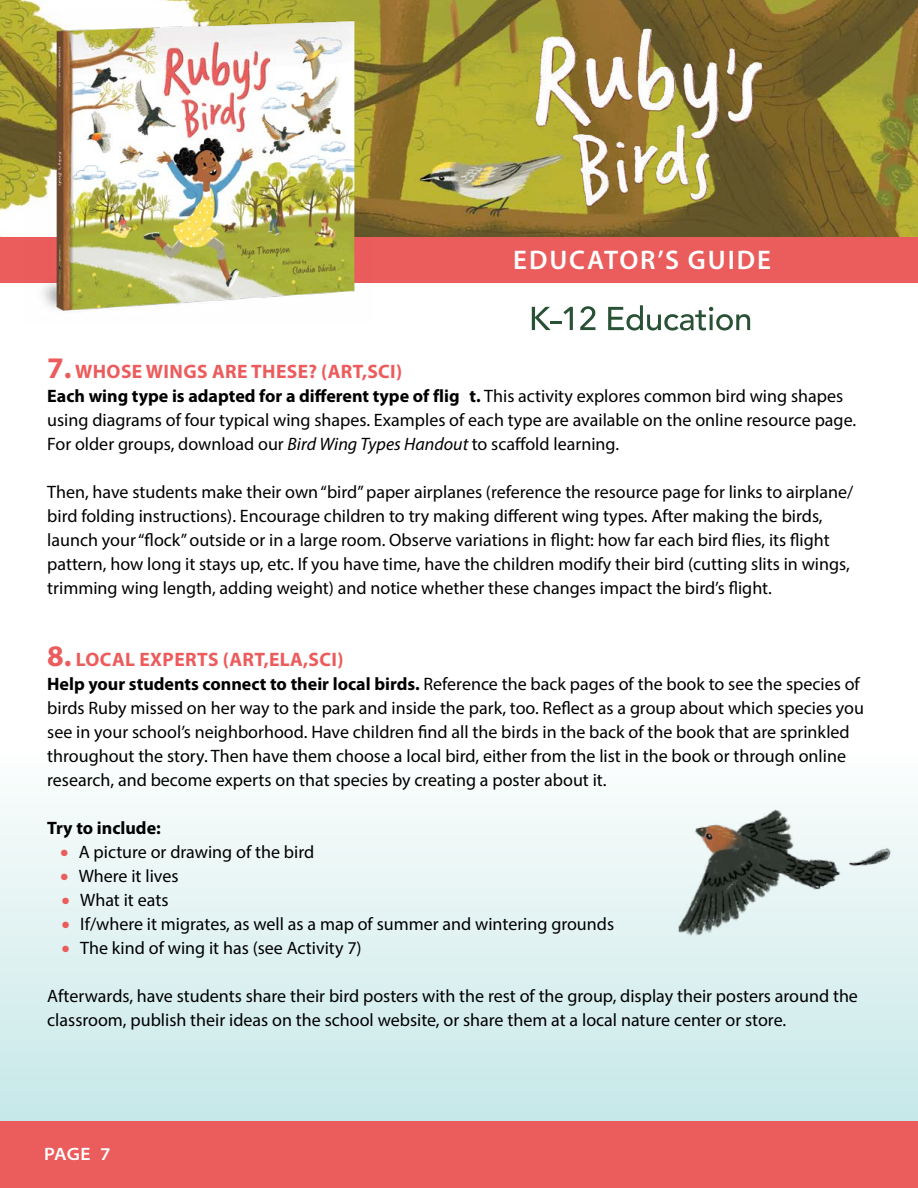
<style>
.page{position:relative;width:918px;height:1188px;background:#fff}
.page>*{position:absolute;margin:0;border:0;box-sizing:border-box;transform-origin:0 0}
.t1{font:600 27px "Myriad Pro";letter-spacing:.07em;color:#fff}
.t2{font:700 19.5px "Myriad Pro";letter-spacing:.02em;color:#ed5c5c}
.t3{font:18px/24px "Myriad Pro";color:#000}
.t4{font:700 18px "Myriad Pro";color:#000}
.t5{font:600 semi-expanded 18px "Myriad Pro";color:#fff}
.s1{font-size:30px}
.s2{font-weight:700}
.s3{font-style:italic}
.s4{color:#eb5c5c}
</style>
<div class="page">
<svg style="left:0;top:802px;width:918px;height:319px;background:#dbf0f0"></svg>
<img style="left:0;top:0;width:918px;height:237px">
<div style="left:0;top:237px;width:918px;height:45px;background:#eb5c5c"></div>
<div style="left:0;top:1121px;width:918px;height:67px;background:#eb5c5c"></div>
<img style="left:23px;top:10px;width:350px;height:301px">
<img style="left:512px;top:14px;width:285px;height:202px">
<img style="left:643px;top:802px;width:261px;height:146px">
<svg style="left:532px;top:307px;width:41px;height:23px"></svg>
<svg style="left:580px;top:306px;width:15px;height:24px"></svg>
<svg style="left:608px;top:305px;width:142px;height:26px"></svg>
<h1 class="t1" style="left:513px;top:243px;width:259px">EDUCATOR’S GUIDE</h1>
<p class="t2" style="left:47px;top:359px;width:357px"><span class="s1">7.</span> WHOSE WINGS ARE THESE? (ART,SCI)</p>
<p class="t3" style="left:47px;top:384px;width:810px"><span class="s2">Each wing type is adapted for a different type of flig t.</span> This activity explores common bird wing shapes using diagrams of four typical wing shapes. Examples of each type are available on the online resource page.<br>For older groups, download our <span class="s3">Bird Wing Types Handout</span> to scaffold learning.</p>
<p class="t3" style="left:47px;top:480px;width:808px">Then, have students make their own “bird” paper airplanes (reference the resource page for links to airplane/ bird folding instructions). Encourage children to try making different wing types. After making the birds, launch your “flock” outside or in a large room. Observe variations in flight: how far each bird flies, its flight pattern, how long it stays up, etc. If you have time, have the children modify their bird (cutting slits in wings, trimming wing length, adding weight) and notice whether these changes impact the bird’s flight.</p>
<p class="t2" style="left:47px;top:647px;width:298px"><span class="s1">8.</span> LOCAL EXPERTS (ART,ELA,SCI)</p>
<p class="t3" style="left:47px;top:672px;width:818px"><span class="s2">Help your students connect to their local birds.</span> Reference the back pages of the book to see the species of birds Ruby missed on her way to the park and inside the park, too. Reflect as a group about which species you see in your school’s neighborhood. Have children find all the birds in the back of the book that are sprinkled throughout the story. Then have them choose a local bird, either from the list in the book or through online research, and become experts on that species by creating a poster about it.</p>
<p class="t4" style="left:47px;top:816px;width:115px">Try to include:</p>
<p class="t3" style="left:61px;top:840px;width:255px"><span class="s4">●</span> A picture or drawing of the bird</p>
<p class="t3" style="left:61px;top:864px;width:119px"><span class="s4">●</span> Where it lives</p>
<p class="t3" style="left:62px;top:888px;width:108px"><span class="s4">●</span> What it eats</p>
<p class="t3" style="left:62px;top:912px;width:553px"><span class="s4">●</span> If/where it migrates, as well as a map of summer and wintering grounds</p>
<p class="t3" style="left:62px;top:936px;width:301px"><span class="s4">●</span> The kind of wing it has (see Activity 7)</p>
<p class="t3" style="left:47px;top:984px;width:812px">Afterwards, have students share their bird posters with the rest of the group, display their posters around the classroom, publish their ideas on the school website, or share them at a local nature center or store.</p>
<p class="t5" style="left:44px;top:1142px;width:68px">PAGE 7</p>
</div>
